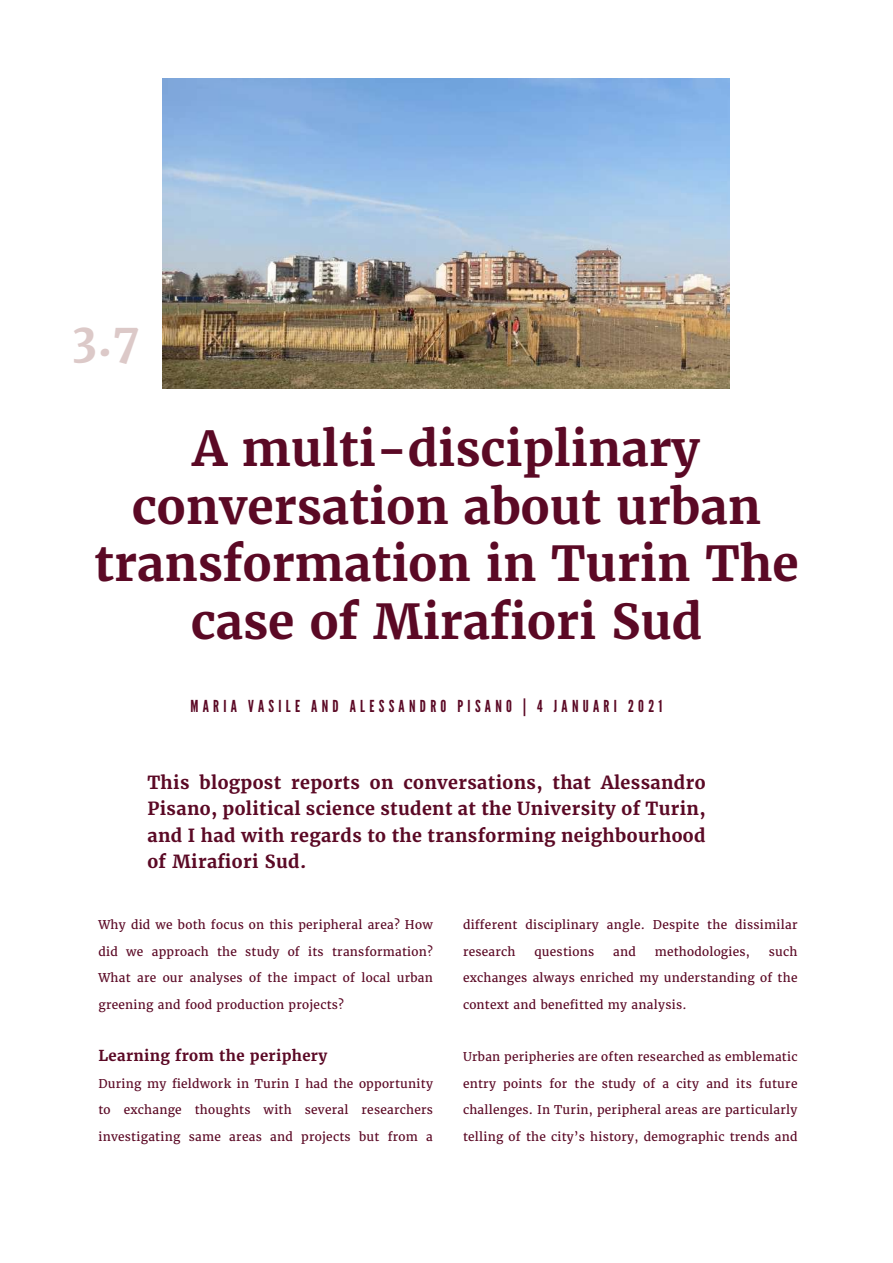
<style>
.page{position:relative;width:893px;height:1263px;background:#fff}
.page>*{position:absolute;margin:0;border:0;box-sizing:border-box;transform-origin:0 0}
.t1{font:700 48px/57.6px "Merriweather";color:#5b0925;text-align:center}
.t2{font:700 45px "Merriweather";color:#dcc9c8}
.t3{font:700 18px/26.4px "Merriweather";letter-spacing:.02em;color:#5b0925;text-align:justify}
.t4{font:16.5px "League Gothic";letter-spacing:.26em;color:#5b0925}
.t5{font:700 15px "Merriweather";letter-spacing:.02em;color:#5b0925}
.t6{font:12px/26.4px "Merriweather";letter-spacing:.02em;color:#5b0925}
</style>
<div class="page">
<img style="left:162px;top:78px;width:567px;height:311px">
<h2 class="t2" style="left:71px;top:311px;width:70px">3.7</h2>
<h1 class="t1" style="left:94px;top:420px;width:706px">A multi-disciplinary conversation about urban transformation in Turin The case of Mirafiori Sud</h1>
<h3 class="t4" style="left:190px;top:697px;width:473px">MARIA VASILE AND ALESSANDRO PISANO | 4 JANUARI 2021</h3>
<h3 class="t3" style="left:147px;top:769px;width:560px">This blogpost reports on conversations, that Alessandro Pisano, political science student at the University of Turin, and I had with regards to the transforming neighbourhood of Mirafiori Sud.</h3>
<p class="t6" style="left:98px;top:912px;width:336px">Why did we both focus on this peripheral area? How did we approach the study of its transformation?</p>
<p class="t6" style="left:98px;top:965px;width:336px">What are our analyses of the impact of local urban</p>
<p class="t6" style="left:98px;top:991px;width:247px">greening and food production projects?</p>
<p class="t5" style="left:98px;top:1046px;width:230px">Learning from the periphery</p>
<p class="t6" style="left:98px;top:1070px;width:336px;text-align:justify">During my fieldwork in Turin I had the opportunity to exchange thoughts with several researchers investigating same areas and projects but from a</p>
<p class="t6" style="left:463px;top:912px;width:336px">different disciplinary angle. Despite the dissimilar research</p>
<p class="t6" style="left:534px;top:938px;width:61px">questions</p>
<p class="t6" style="left:613px;top:938px;width:24px">and</p>
<p class="t6" style="left:655px;top:938px;width:97px">methodologies,</p>
<p class="t6" style="left:769px;top:938px;width:30px">such</p>
<p class="t6" style="left:463px;top:965px;width:336px">exchanges always enriched my understanding of the</p>
<p class="t6" style="left:463px;top:991px;width:225px">context and benefitted my analysis.</p>
<p class="t6" style="left:463px;top:1044px;width:336px;text-align:justify">Urban peripheries are often researched as emblematic entry points for the study of a city and its future challenges. In Turin, peripheral areas are particularly telling of the city’s history, demographic trends and</p>
</div>
